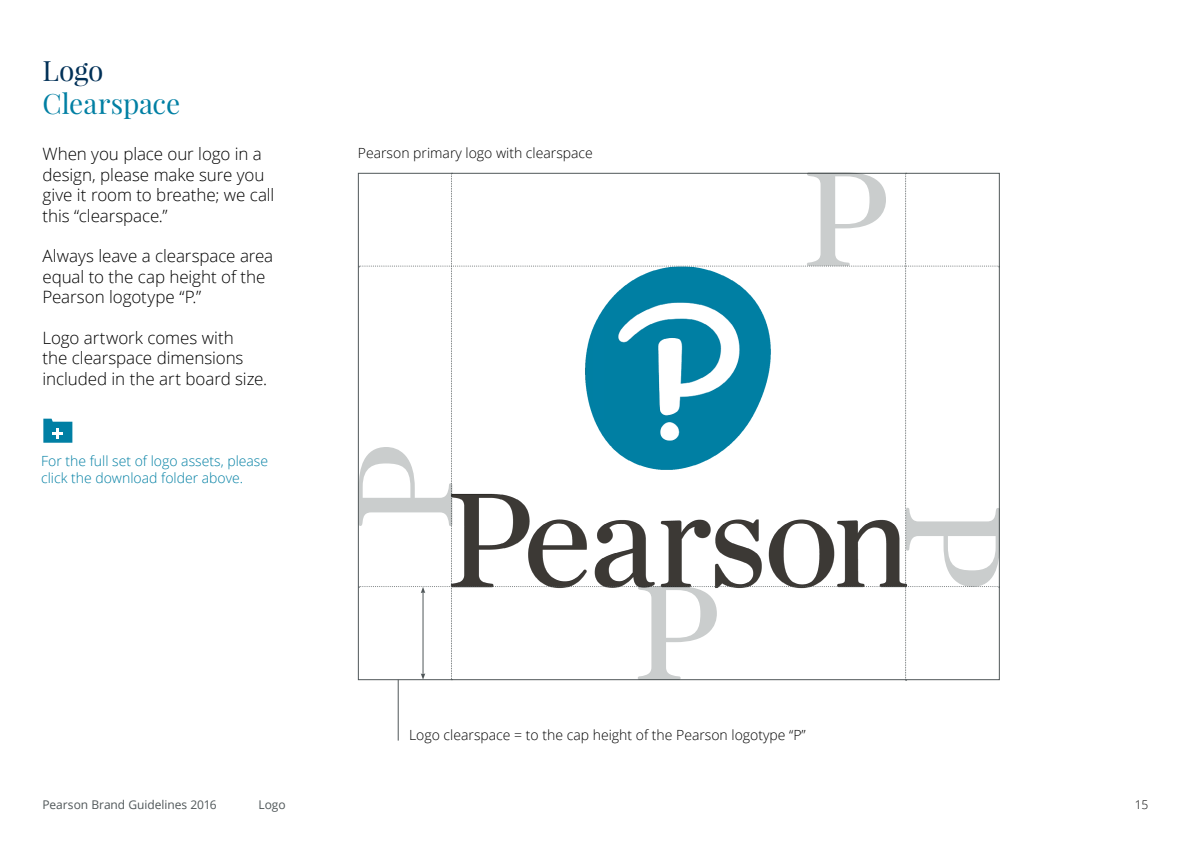
<style>
.page{position:relative;width:1191px;height:842px;background:#fff}
.page>*{position:absolute;margin:0;border:0;box-sizing:border-box;transform-origin:0 0}
.t1{font:28px "Playfair Display";letter-spacing:-.005em;color:#007fa3}
.t2{font:28px "Playfair Display";color:#003057}
.t3{font:300 17px/20.4px "Open Sans";letter-spacing:-.005em;color:#000}
.t4{font:300 14px "Open Sans";color:#000}
.t5{font:300 14px/16.8px "Open Sans";color:#007fa3}
.t6{font:12px "Open Sans";letter-spacing:-.005em;color:#505759}
.t7{font:300 12px "Open Sans";color:#000}
</style>
<div class="page">
<hr style="left:398px;top:680px;width:1px;height:60px;background:#505759">
<svg style="left:359px;top:172px;width:641px;height:509px"></svg>
<svg style="left:43px;top:419px;width:29px;height:24px"></svg>
<h1 class="t2" style="left:43px;top:53px;width:63px">Logo</h1>
<h1 class="t1" style="left:43px;top:86px;width:139px">Clearspace</h1>
<p class="t3" style="left:43px;top:144px;width:233px">When you place our logo in a design, please make sure you give it room to breathe; we call this “clearspace.”</p>
<p class="t3" style="left:43px;top:246px;width:232px">Always leave a clearspace area equal to the cap height of the<br>Pearson logotype “P.”</p>
<p class="t3" style="left:43px;top:327px;width:226px">Logo artwork comes with<br>the clearspace dimensions included in the art board size.</p>
<p class="t5" style="left:41px;top:452px;width:228px">For the full set of logo assets, please click the download folder above.</p>
<p class="t4" style="left:358px;top:143px;width:236px">Pearson primary logo with clearspace</p>
<p class="t4" style="left:409px;top:725px;width:398px">Logo clearspace = to the cap height of the Pearson logotype “P”</p>
<p class="t6" style="left:43px;top:796px;width:176px">Pearson Brand Guidelines 2016</p>
<p class="t6" style="left:259px;top:796px;width:29px">Logo</p>
<p class="t7" style="left:1134px;top:796px;width:15px">15</p>
</div>
